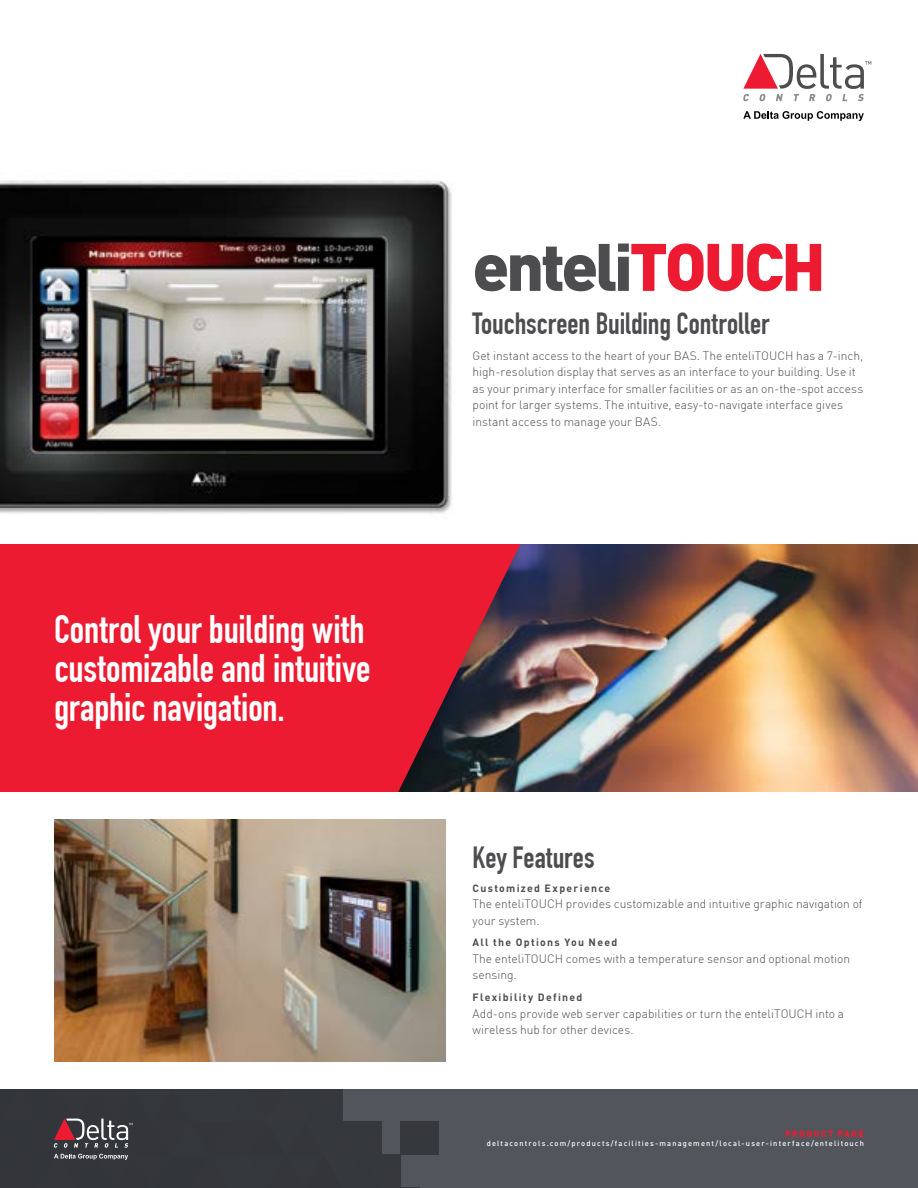
<style>
.page{position:relative;width:918px;height:1188px;background:#fff}
.page>*{position:absolute;margin:0;border:0;box-sizing:border-box;transform-origin:0 0}
.t1{font:900 66px "DIN Pro";letter-spacing:-.05em;color:#4d4d4f}
.t2{font:700 39px/39px "DIN Condensed";letter-spacing:-.005em;color:#fff}
.t3{font:700 30px "DIN Condensed";color:#4d4d4f}
.t4{font:300 12px/16.5px "DIN Pro";color:#4d4d4f}
.t5{font:700 10.5px "DIN Pro";letter-spacing:.125em;color:#4d4d4f}
.t6{font:900 9px "DIN Pro";letter-spacing:.15em;color:#ed1b31}
.t7{font:500 7.5px "DIN Pro";letter-spacing:.15em;color:#fff}
.s1{color:#ed1b31}
</style>
<div class="page">
<img style="left:546px;top:544px;width:372px;height:248px">
<img style="left:54px;top:819px;width:392px;height:243px">
<img style="left:0;top:180px;width:452px;height:334px">
<div style="left:0;top:544px;width:546px;height:248px;background:#000;opacity:.5"></div>
<svg style="left:0;top:544px;width:521px;height:248px;background:#d71e32"></svg>
<div style="left:0;top:1089px;width:918px;height:99px;background:#52555b"></div>
<svg style="left:0;top:1089px;width:438px;height:99px;background:#3a3c40"></svg>
<svg style="left:743px;top:111px;width:121px;height:10px"></svg>
<svg style="left:743px;top:54px;width:128px;height:47px"></svg>
<h2 class="t2" style="left:54px;top:610px;width:318px">Control your building with customizable and intuitive graphic navigation.</h2>
<h1 class="t1" style="left:472px;top:222px;width:355px">enteli<span class="s1">TOUCH</span></h1>
<h3 class="t3" style="left:472px;top:306px;width:298px">Touchscreen Building Controller</h3>
<p class="t4" style="left:472px;top:347px;width:392px">Get instant access to the heart of your BAS. The enteliTOUCH has a 7-inch, high-resolution display that serves as an interface to your building. Use it as your primary interface for smaller facilities or as an on-the-spot access point for larger systems. The intuitive, easy-to-navigate interface gives instant access to manage your BAS.</p>
<h3 class="t3" style="left:472px;top:840px;width:124px">Key Features</h3>
<p class="t5" style="left:472px;top:879px;width:139px">Customized Experience</p>
<p class="t4" style="left:472px;top:896px;width:392px">The enteliTOUCH provides customizable and intuitive graphic navigation of your system.</p>
<p class="t5" style="left:472px;top:934px;width:146px">All the Options You Need</p>
<p class="t4" style="left:472px;top:950px;width:379px">The enteliTOUCH comes with a temperature sensor and optional motion sensing.</p>
<p class="t5" style="left:472px;top:989px;width:112px">Flexibility Defined</p>
<p class="t4" style="left:472px;top:1005px;width:373px">Add-ons provide web server capabilities or turn the enteliTOUCH into a wireless hub for other devices.</p>
<p class="t6" style="left:785px;top:1128px;width:80px">PRODUCT PAGE</p>
<p class="t7" style="left:487px;top:1138px;width:379px">deltacontrols.com/products/facilities-management/local-user-interface/entelitouch</p>
</div>
